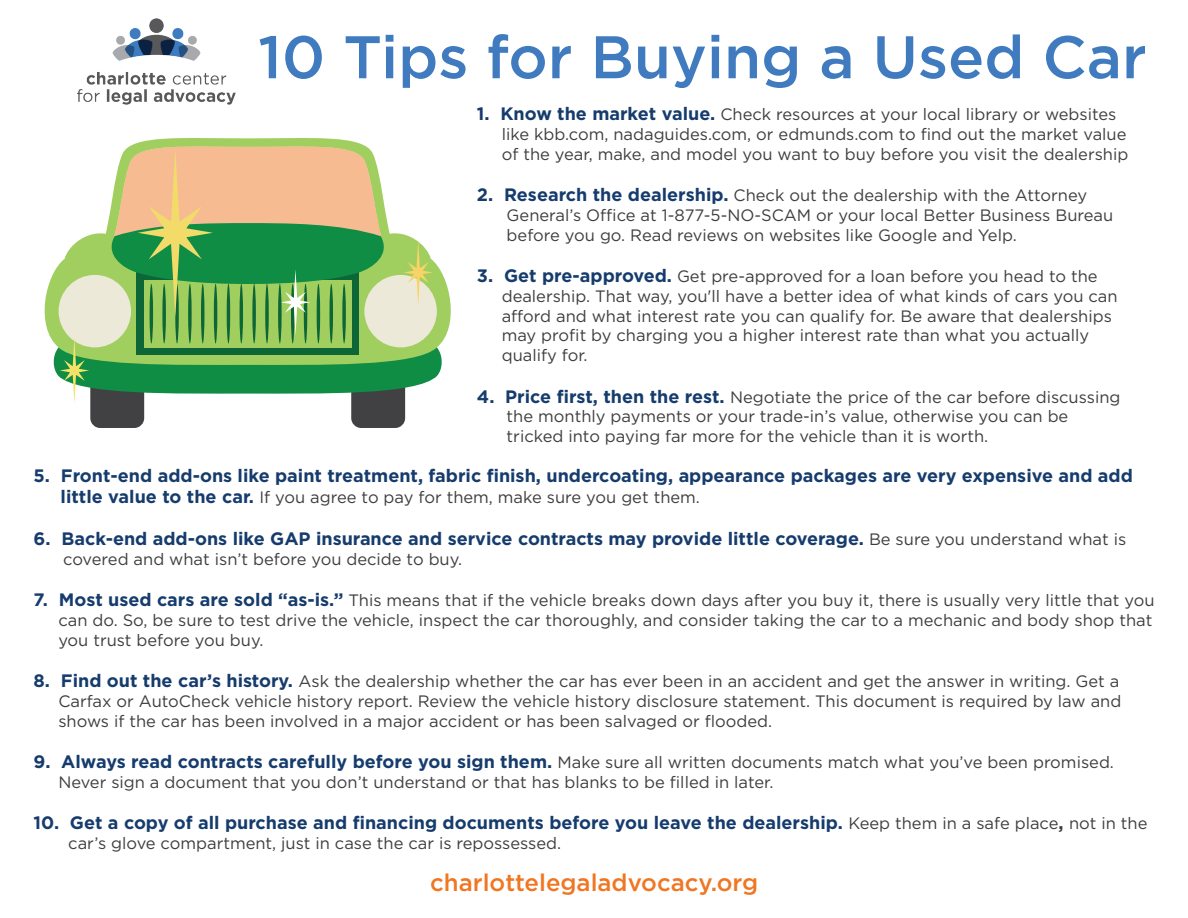
<style>
.page{position:relative;width:1188px;height:918px;background:#fff}
.page>*{position:absolute;margin:0;border:0;box-sizing:border-box;transform-origin:0 0}
.t1{font:500 60px "Gotham Pro";color:#417bbf}
.t2{font:500 24px "Gotham Pro";color:#f07622}
.t3{font:700 18px "Gotham Pro";color:#163c6d}
.t4{font:16.5px/19.8px "Gotham Pro";color:#3e3e3f}
.s1{font-weight:700;font-size:18px;color:#163c6d}
.s2{font-weight:400;font-size:16.5px;color:#3e3e3f}
.s3{color:#3e3e3f}
</style>
<div class="page">
<div style="left:351px;top:347px;width:54px;height:81px;background:#414042;border-radius:10px"></div>
<div style="left:90px;top:347px;width:54px;height:81px;background:#414042;border-radius:10px"></div>
<svg style="left:44px;top:276px;width:407px;height:64px"></svg>
<svg style="left:52px;top:138px;width:392px;height:266px"></svg>
<img style="left:77px;top:18px;width:159px;height:86px">
<h1 class="t1" style="left:258px;top:23px;width:890px">10 Tips for Buying a Used Car</h1>
<p class="t4" style="left:502px;top:104px;width:628px;text-indent:-25px"><span class="s1">1. Know the market value.</span> Check resources at your local library or websites like kbb.com, nadaguides.com, or edmunds.com to find out the market value of the year, make, and model you want to buy before you visit the dealership</p>
<p class="t4" style="left:507px;top:185px;width:608px;text-indent:-30px"><span class="s1">2. Research the dealership.</span> Check out the dealership with the Attorney<br>General’s Office at 1-877-5-NO-SCAM or your local Better Business Bureau before you go. Read reviews on websites like Google and Yelp.</p>
<p class="t4" style="left:502px;top:266px;width:617px;text-indent:-25px"><span class="s1">3. Get pre-approved.</span> Get pre-approved for a loan before you head to the dealership. That way, you'll have a better idea of what kinds of cars you can afford and what interest rate you can qualify for. Be aware that dealerships may profit by charging you a higher interest rate than what you actually qualify for.</p>
<p class="t4" style="left:507px;top:387px;width:615px;text-indent:-30px"><span class="s1">4. Price first, then the rest.</span> Negotiate the price of the car before discussing the monthly payments or your trade-in’s value, otherwise you can be tricked into paying far more for the vehicle than it is worth.</p>
<p class="t3" style="left:34px;top:465px;width:1101px">5. Front-end add-ons like paint treatment, fabric finish, undercoating, appearance packages are very expensive and add</p>
<p class="t4" style="left:61px;top:488px;width:641px"><span class="s1">little value to the car.</span> If you agree to pay for them, make sure you get them.</p>
<p class="t3" style="left:34px;top:528px;width:1094px">6. Back-end add-ons like GAP insurance and service contracts may provide little coverage. <span class="s2">Be sure you understand what is</span></p>
<p class="t4" style="left:63px;top:549px;width:400px">covered and what isn’t before you decide to buy.</p>
<p class="t4" style="left:58px;top:590px;width:1098px;text-indent:-25px"><span class="s1">7. Most used cars are sold “as-is.”</span> This means that if the vehicle breaks down days after you buy it, there is usually very little that you can do. So, be sure to test drive the vehicle, inspect the car thoroughly, and consider taking the car to a mechanic and body shop that you trust before you buy.</p>
<p class="t4" style="left:58px;top:671px;width:1064px;text-align:justify;text-indent:-25px"><span class="s1">8. Find out the car’s history.</span> Ask the dealership whether the car has ever been in an accident and get the answer in writing. Get a Carfax or AutoCheck vehicle history report. Review the vehicle history disclosure statement. This document is required by law and shows if the car has been involved in a major accident or has been salvaged or flooded.</p>
<p class="t4" style="left:58px;top:752px;width:1057px;text-indent:-25px"><span class="s1">9. Always read contracts carefully before you sign them.</span> Make sure all written documents match what you’ve been promised.<br>Never sign a document that you don’t understand or that has blanks to be filled in later.</p>
<p class="t3" style="left:34px;top:812px;width:1115px">10. Get a copy of all purchase and financing documents before you leave the dealership. <span class="s2">Keep them in a safe place</span><span class="s3">,</span> <span class="s2">not in the</span></p>
<p class="t4" style="left:68px;top:833px;width:495px">car’s glove compartment, just in case the car is repossessed.</p>
<h2 class="t2" style="left:430px;top:869px;width:330px">charlottelegaladvocacy.org</h2>
</div>
